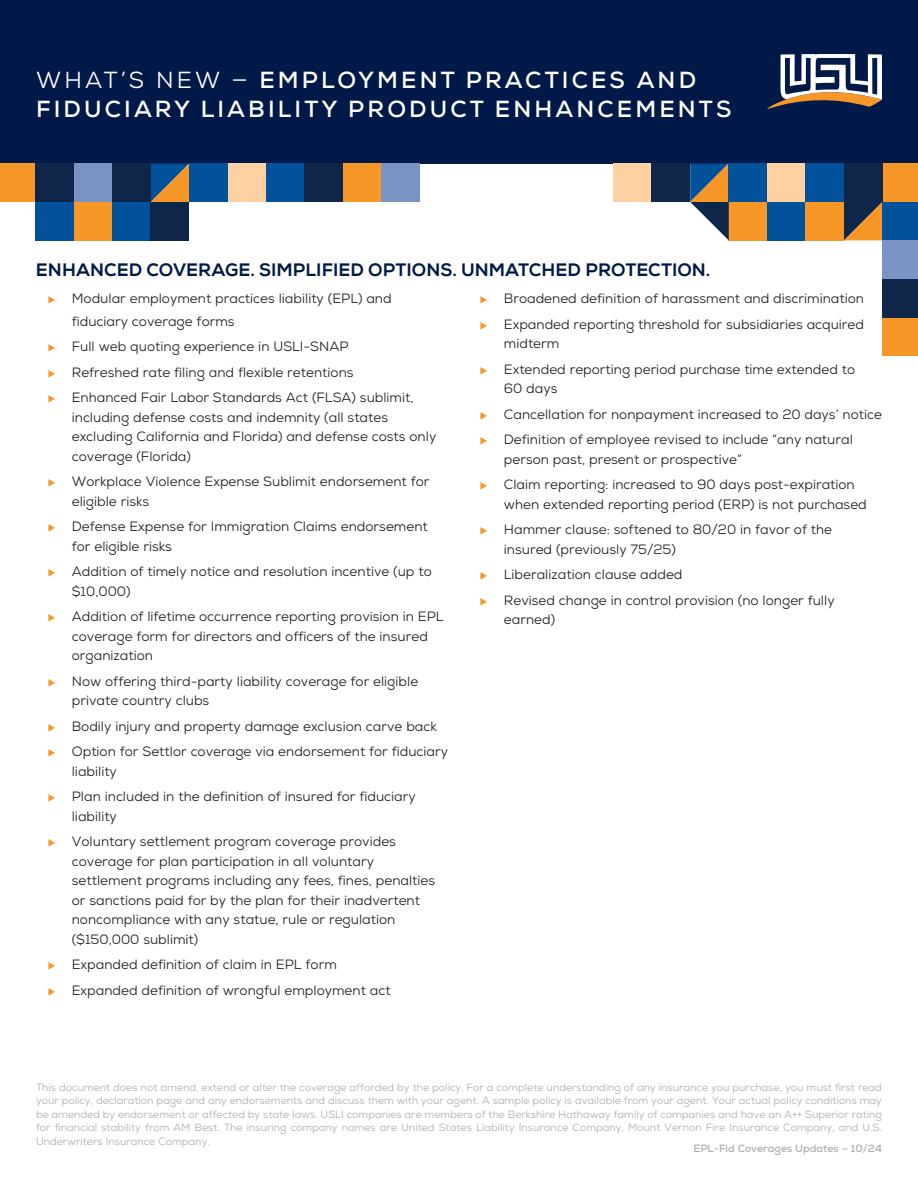
<style>
.page{position:relative;width:918px;height:1188px;background:#fff}
.page>*{position:absolute;margin:0;border:0;box-sizing:border-box;transform-origin:0 0}
.t1{font:700 23.25px/28.5px "Nexa";letter-spacing:.135em;color:#fff}
.t2{font:800 18px "Nexa";letter-spacing:.005em;color:#001948}
.t3{font:13.5px/19.5px "Nexa";color:#231f20}
.t4{font:10.5px/13.5px "Nexa";color:#aeafb3;text-align:justify}
.t5{font:700 10.5px "Nexa";color:#aeafb3}
.s1{font-weight:400}
.s2{color:#f79727}
</style>
<div class="page">
<div style="left:0;top:0;width:918px;height:164px;background:#001948"></div>
<svg style="left:767px;top:54px;width:115px;height:56px"></svg>
<div style="left:729px;top:202px;width:38px;height:38px;background:#f79727"></div>
<div style="left:613px;top:164px;width:39px;height:38px;background:#fdd1a2"></div>
<div style="left:882px;top:164px;width:36px;height:38px;background:#f79727"></div>
<div style="left:767px;top:164px;width:39px;height:38px;background:#fdd1a2"></div>
<div style="left:806px;top:164px;width:38px;height:38px;background:#01529a"></div>
<svg style="left:690px;top:164px;width:39px;height:76px"></svg>
<svg style="left:844px;top:202px;width:38px;height:38px"></svg>
<div style="left:882px;top:202px;width:36px;height:38px;background:#01529a"></div>
<div style="left:729px;top:164px;width:38px;height:38px;background:#01529a"></div>
<div style="left:767px;top:202px;width:39px;height:38px;background:#01529a"></div>
<div style="left:844px;top:164px;width:38px;height:38px;background:#10254a"></div>
<div style="left:652px;top:164px;width:38px;height:38px;background:#10254a"></div>
<div style="left:343px;top:164px;width:38px;height:38px;background:#f79727"></div>
<div style="left:74px;top:202px;width:38px;height:38px;background:#f79727"></div>
<div style="left:228px;top:164px;width:38px;height:38px;background:#fdd1a2"></div>
<div style="left:74px;top:164px;width:38px;height:38px;background:#7a92c4"></div>
<div style="left:266px;top:164px;width:39px;height:38px;background:#01529a"></div>
<svg style="left:151px;top:164px;width:38px;height:38px"></svg>
<div style="left:381px;top:164px;width:39px;height:38px;background:#7a92c4"></div>
<div style="left:112px;top:202px;width:39px;height:38px;background:#01529a"></div>
<div style="left:189px;top:164px;width:39px;height:38px;background:#01529a"></div>
<div style="left:35px;top:202px;width:39px;height:38px;background:#01529a"></div>
<div style="left:305px;top:164px;width:38px;height:38px;background:#10254a"></div>
<div style="left:112px;top:164px;width:39px;height:38px;background:#10254a"></div>
<div style="left:35px;top:164px;width:39px;height:38px;background:#10254a"></div>
<div style="left:0;top:164px;width:35px;height:38px;background:#f79727"></div>
<div style="left:151px;top:202px;width:38px;height:38px;background:#10254a"></div>
<div style="left:806px;top:202px;width:38px;height:38px;background:#f79727"></div>
<div style="left:882px;top:317px;width:36px;height:39px;background:#f79727"></div>
<div style="left:882px;top:240px;width:36px;height:39px;background:#7a92c4"></div>
<div style="left:882px;top:279px;width:36px;height:38px;background:#10254a"></div>
<h1 class="t1" style="left:36px;top:66px;width:697px"><span class="s1">WHAT’S NEW —</span> EMPLOYMENT PRACTICES AND<br>FIDUCIARY LIABILITY PRODUCT ENHANCEMENTS</h1>
<h2 class="t2" style="left:36px;top:259px;width:676px">ENHANCED COVERAGE. SIMPLIFIED OPTIONS. UNMATCHED PROTECTION.</h2>
<p class="t3" style="left:72px;top:287px;width:321px;line-height:22.5px;text-indent:-24px"><span class="s2">◆</span> Modular employment practices liability (EPL) and fiduciary coverage forms</p>
<p class="t3" style="left:48px;top:337px;width:302px"><span class="s2">◆</span> Full web quoting experience in USLI-SNAP</p>
<p class="t3" style="left:48px;top:362px;width:307px"><span class="s2">◆</span> Refreshed rate filing and flexible retentions</p>
<p class="t3" style="left:72px;top:388px;width:366px;text-indent:-24px"><span class="s2">◆</span> Enhanced Fair Labor Standards Act (FLSA) sublimit, including defense costs and indemnity (all states excluding California and Florida) and defense costs only coverage (Florida)</p>
<p class="t3" style="left:72px;top:472px;width:359px;text-indent:-24px"><span class="s2">◆</span> Workplace Violence Expense Sublimit endorsement for eligible risks</p>
<p class="t3" style="left:72px;top:517px;width:358px;text-indent:-24px"><span class="s2">◆</span> Defense Expense for Immigration Claims endorsement for eligible risks</p>
<p class="t3" style="left:72px;top:562px;width:362px;text-indent:-24px"><span class="s2">◆</span> Addition of timely notice and resolution incentive (up to $10,000)</p>
<p class="t3" style="left:72px;top:607px;width:373px;text-indent:-24px"><span class="s2">◆</span> Addition of lifetime occurrence reporting provision in EPL coverage form for directors and officers of the insured organization</p>
<p class="t3" style="left:72px;top:671px;width:348px;text-indent:-24px"><span class="s2">◆</span> Now offering third-party liability coverage for eligible private country clubs</p>
<p class="t3" style="left:48px;top:716px;width:391px"><span class="s2">◆</span> Bodily injury and property damage exclusion carve back</p>
<p class="t3" style="left:72px;top:742px;width:378px;text-indent:-24px"><span class="s2">◆</span> Option for Settlor coverage via endorsement for fiduciary liability</p>
<p class="t3" style="left:72px;top:787px;width:345px;text-indent:-24px"><span class="s2">◆</span> Plan included in the definition of insured for fiduciary liability</p>
<p class="t3" style="left:72px;top:832px;width:365px;text-indent:-24px"><span class="s2">◆</span> Voluntary settlement program coverage provides coverage for plan participation in all voluntary settlement programs including any fees, fines, penalties or sanctions paid for by the plan for their inadvertent noncompliance with any statue, rule or regulation ($150,000 sublimit)</p>
<p class="t3" style="left:48px;top:955px;width:291px"><span class="s2">◆</span> Expanded definition of claim in EPL form</p>
<p class="t3" style="left:48px;top:980px;width:344px"><span class="s2">◆</span> Expanded definition of wrongful employment act</p>
<p class="t3" style="left:480px;top:289px;width:386px"><span class="s2">◆</span> Broadened definition of harassment and discrimination</p>
<p class="t3" style="left:504px;top:314px;width:362px;text-indent:-24px"><span class="s2">◆</span> Expanded reporting threshold for subsidiaries acquired midterm</p>
<p class="t3" style="left:504px;top:359px;width:353px;text-indent:-24px"><span class="s2">◆</span> Extended reporting period purchase time extended to<br>60 days</p>
<p class="t3" style="left:480px;top:404px;width:404px"><span class="s2">◆</span> Cancellation for nonpayment increased to 20 days’ notice</p>
<p class="t3" style="left:504px;top:430px;width:350px;text-indent:-24px"><span class="s2">◆</span> Definition of employee revised to include “any natural person past, present or prospective”</p>
<p class="t3" style="left:504px;top:475px;width:364px;text-indent:-24px"><span class="s2">◆</span> Claim reporting: increased to 90 days post-expiration when extended reporting period (ERP) is not purchased</p>
<p class="t3" style="left:504px;top:520px;width:330px;text-indent:-24px"><span class="s2">◆</span> Hammer clause: softened to 80/20 in favor of the insured (previously 75/25)</p>
<p class="t3" style="left:480px;top:565px;width:204px"><span class="s2">◆</span> Liberalization clause added</p>
<p class="t3" style="left:504px;top:590px;width:332px;text-indent:-24px"><span class="s2">◆</span> Revised change in control provision (no longer fully earned)</p>
<p class="t4" style="left:36px;top:1081px;width:848px">This document does not amend, extend or alter the coverage afforded by the policy. For a complete understanding of any insurance you purchase, you must first read your policy, declaration page and any endorsements and discuss them with your agent. A sample policy is available from your agent. Your actual policy conditions may be amended by endorsement or affected by state laws. USLI companies are members of the Berkshire Hathaway family of companies and have an A++ Superior rating for financial stability from AM Best. The insuring company names are United States Liability Insurance Company, Mount Vernon Fire Insurance Company, and U.S.<br>Underwriters Insurance Company.</p>
<p class="t5" style="left:693px;top:1142px;width:190px">EPL-Fid Coverages Updates – 10/24</p>
</div>
